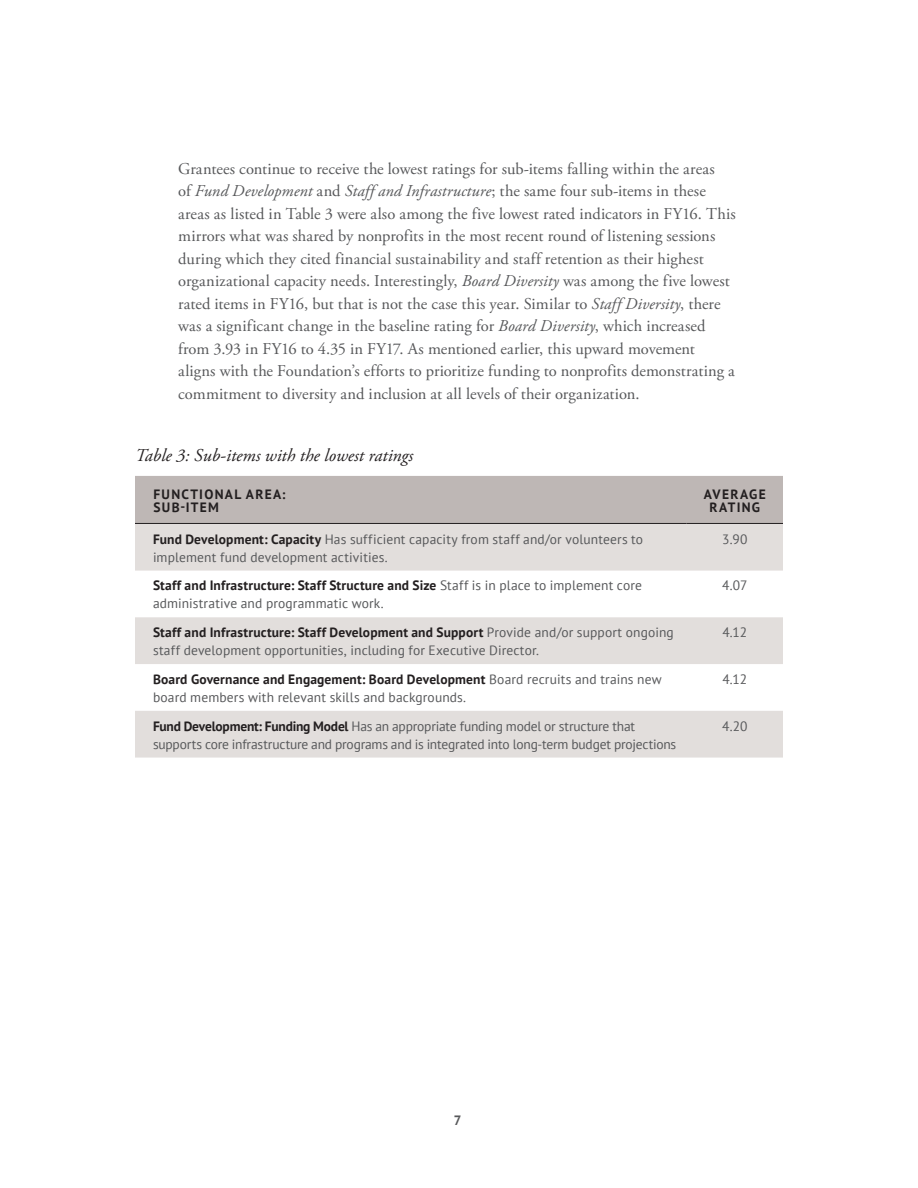
<style>
.page{position:relative;width:918px;height:1188px;background:#fff}
.page>*{position:absolute;margin:0;border:0;box-sizing:border-box;transform-origin:0 0}
.body_text{font:italic 18px "Adobe Garamond Pro";color:#231f20}
.body_text-2{font:16.5px/22.5px "Adobe Garamond Pro";letter-spacing:.005em;color:#57585a}
.body_text-3{font:13.5px/18px "PT Sans";letter-spacing:.005em;color:#57585a}
.body_text-4{font:13.5px/18px "PT Sans";letter-spacing:-.015em;color:#57585a}
.body_text-5{font:700 13.5px/13.5px "PT Sans";letter-spacing:.095em;color:#231f20}
.t1{font:700 13.5px "PT Sans";color:#57585a}
.s1{font-style:italic}
.s2{font-weight:700;color:#231f20}
</style>
<div class="page">
<div style="left:135px;top:476px;width:648px;height:47px;background:#beb7b5"></div>
<svg style="left:135px;top:524px;width:648px;height:234px;fill:#e2dedc"></svg>
<hr style="left:135px;top:523px;width:552px;height:1px;background:#231f20">
<hr style="left:687px;top:523px;width:96px;height:1px;background:#231f20">
<p class="body_text-2" style="left:178px;top:158px;width:559px">Grantees continue to receive the lowest ratings for sub-items falling within the areas<br>of <span class="s1">Fund Development</span> and <span class="s1">Staff and Infrastructure</span>; the same four sub-items in these areas as listed in Table 3 were also among the five lowest rated indicators in FY16. This mirrors what was shared by nonprofits in the most recent round of listening sessions during which they cited financial sustainability and staff retention as their highest organizational capacity needs. Interestingly, <span class="s1">Board Diversity</span> was among the five lowest rated items in FY16, but that is not the case this year. Similar to <span class="s1">Staff Diversity</span>, there was a significant change in the baseline rating for <span class="s1">Board Diversity</span>, which increased from 3.93 in FY16 to 4.35 in FY17. As mentioned earlier, this upward movement aligns with the Foundation’s efforts to prioritize funding to nonprofits demonstrating a commitment to diversity and inclusion at all levels of their organization.</p>
<p class="body_text" style="left:135px;top:444px;width:280px">Table 3: Sub-items with the lowest ratings</p>
<p class="body_text-5" style="left:154px;top:487px;width:134px">FUNCTIONAL AREA:<br>SUB-ITEM</p>
<p class="body_text-5" style="left:704px;top:487px;width:64px;text-align:center">AVERAGE<br>RATING</p>
<p class="body_text-3" style="left:153px;top:530px;width:492px"><span class="s2">Fund Development: Capacity</span> Has sufficient capacity from staff and/or volunteers to implement fund development activities.</p>
<p class="body_text-3" style="left:722px;top:530px;width:27px">3.90</p>
<p class="body_text-3" style="left:153px;top:576px;width:490px"><span class="s2">Staff and Infrastructure: Staff Structure and Size</span> Staff is in place to implement core administrative and programmatic work.</p>
<p class="body_text-3" style="left:722px;top:576px;width:27px">4.07</p>
<p class="body_text-3" style="left:153px;top:623px;width:522px"><span class="s2">Staff and Infrastructure: Staff Development and Support</span> Provide and/or support ongoing staff development opportunities, including for Executive Director.</p>
<p class="body_text-3" style="left:722px;top:623px;width:26px">4.12</p>
<p class="body_text-3" style="left:153px;top:670px;width:510px"><span class="s2">Board Governance and Engagement: Board Development</span> Board recruits and trains new board members with relevant skills and backgrounds.</p>
<p class="body_text-3" style="left:722px;top:670px;width:26px">4.12</p>
<p class="body_text-4" style="left:153px;top:717px;width:525px"><span class="s2">Fund Development: Funding Model</span> Has an appropriate funding model or structure that supports core infrastructure and programs and is integrated into long-term budget projections</p>
<p class="body_text-3" style="left:722px;top:717px;width:27px">4.20</p>
<p class="t1" style="left:454px;top:1112px;width:9px">7</p>
</div>
